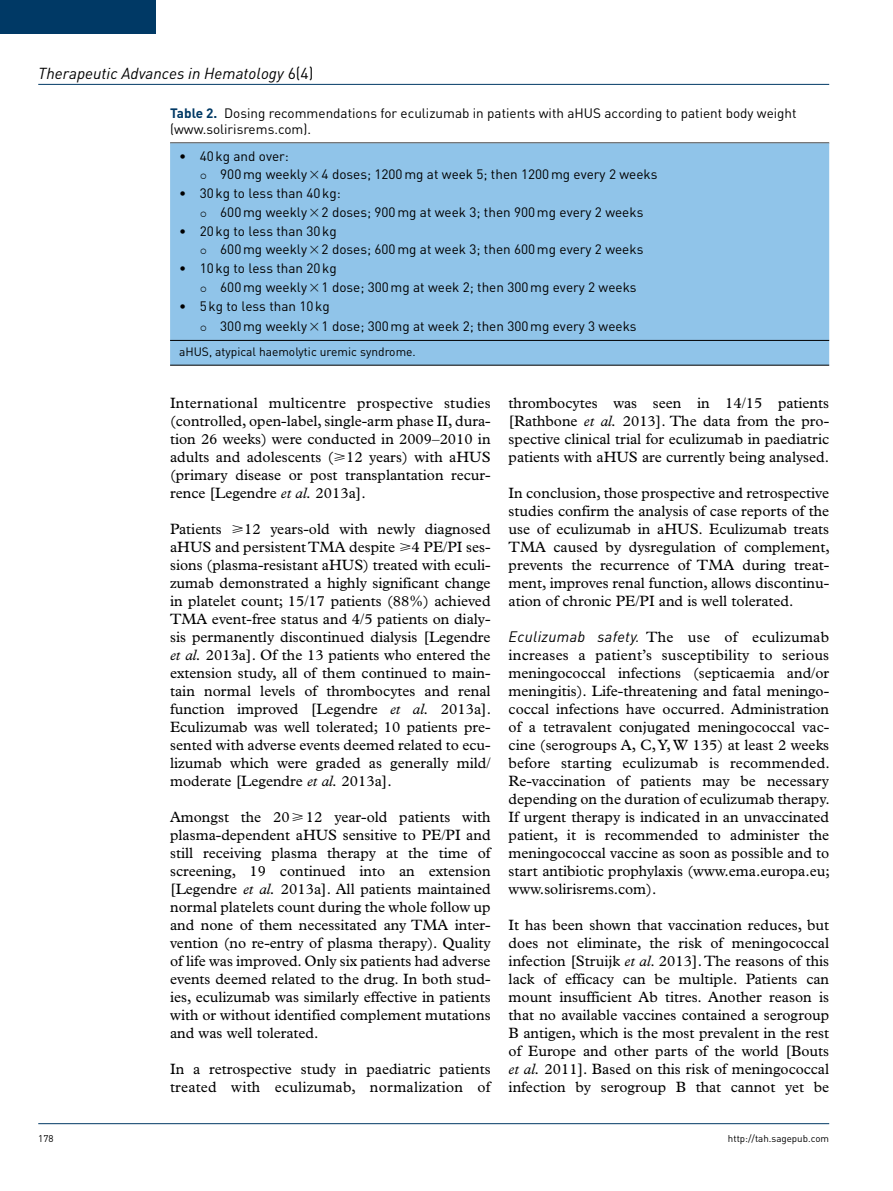
<style>
.page{position:relative;width:893px;height:1191px;background:#fff}
.page>*{position:absolute;margin:0;border:0;box-sizing:border-box;transform-origin:0 0}
.t1{font:italic 15.75px "DIN";color:#000}
.t2{font:15px/18px "Plantin Std";color:#000;text-align:justify}
.t3{font:13.5px/15.8px "DIN";color:#000}
.t4{font:12px "DIN";color:#000}
.t5{font:9.75px "DIN";color:#000}
.s1{font-style:normal}
.s2{font-weight:700;color:#003965}
.s3{font-style:italic}
.s4{font-family:"DIN";font-style:italic}
</style>
<div class="page">
<hr style="left:38px;top:84px;width:791px;height:1px;background:#003965">
<hr style="left:38px;top:1123px;width:791px;height:1px;background:#003965">
<div style="left:0;top:0;width:155px;height:34px;background:#003965"></div>
<div style="left:170px;top:143px;width:659px;height:222px;background:#90c4e9"></div>
<hr style="left:170px;top:340px;width:659px;height:1px;background:#000">
<hr style="left:170px;top:365px;width:659px;height:1px;background:#000">
<svg style="left:310px;top:171px;width:8px;height:8px"></svg>
<svg style="left:310px;top:208px;width:8px;height:8px"></svg>
<svg style="left:310px;top:246px;width:8px;height:8px"></svg>
<svg style="left:310px;top:283px;width:8px;height:8px"></svg>
<svg style="left:310px;top:323px;width:8px;height:8px"></svg>
<p class="t1" style="left:38px;top:63px;width:277px">Therapeutic Advances in Hematology <span class="s1">6(4)</span></p>
<p class="t3" style="left:170px;top:105px;width:628px"><span class="s2">Table 2.</span> Dosing recommendations for eculizumab in patients with aHUS according to patient body weight (www.solirisrems.com).</p>
<p class="t3" style="left:179px;top:148px;width:111px">• 40kg and over:</p>
<p class="t3" style="left:200px;top:166px;width:459px">○ 900mg weekly 4 doses; 1200mg at week 5; then 1200mg every 2 weeks</p>
<p class="t3" style="left:179px;top:185px;width:163px">• 30kg to less than 40kg:</p>
<p class="t3" style="left:200px;top:204px;width:445px">○ 600mg weekly 2 doses; 900mg at week 3; then 900mg every 2 weeks</p>
<p class="t3" style="left:179px;top:223px;width:159px">• 20kg to less than 30kg</p>
<p class="t3" style="left:200px;top:241px;width:445px">○ 600mg weekly 2 doses; 600mg at week 3; then 600mg every 2 weeks</p>
<p class="t3" style="left:179px;top:260px;width:159px">• 10kg to less than 20kg</p>
<p class="t3" style="left:200px;top:279px;width:438px">○ 600mg weekly 1 dose; 300mg at week 2; then 300mg every 2 weeks</p>
<p class="t3" style="left:179px;top:298px;width:152px">• 5kg to less than 10kg</p>
<p class="t3" style="left:200px;top:318px;width:438px">○ 300mg weekly 1 dose; 300mg at week 2; then 300mg every 3 weeks</p>
<p class="t4" style="left:179px;top:344px;width:238px">aHUS, atypical haemolytic uremic syndrome.</p>
<p class="t2" style="left:170px;top:394px;width:322px">International multicentre prospective studies (controlled, open-label, single-arm phase II, dura&shy;tion 26 weeks) were conducted in 2009–2010 in adults and adolescents (⩾12 years) with aHUS (primary disease or post transplantation recur&shy;rence [Legendre <span class="s3">et al.</span> 2013a].</p>
<p class="t2" style="left:170px;top:520px;width:323px">Patients ⩾12 years-old with newly diagnosed aHUS and persistent TMA despite ⩾4 PE/PI ses&shy;sions (plasma-resistant aHUS) treated with eculi&shy;zumab demonstrated a highly significant change in platelet count; 15/17 patients (88%) achieved TMA event-free status and 4/5 patients on dialy&shy;sis permanently discontinued dialysis [Legendre <span class="s3">et al.</span> 2013a]. Of the 13 patients who entered the extension study, all of them continued to main&shy;tain normal levels of thrombocytes and renal function improved [Legendre <span class="s3">et al.</span> 2013a].<br>Eculizumab was well tolerated; 10 patients pre&shy;sented with adverse events deemed related to ecu&shy;lizumab which were graded as generally mild/ moderate [Legendre <span class="s3">et al.</span> 2013a].</p>
<p class="t2" style="left:170px;top:808px;width:322px">Amongst the 20⩾12 year-old patients with plasma-dependent aHUS sensitive to PE/PI and still receiving plasma therapy at the time of screening, 19 continued into an extension [Legendre <span class="s3">et al.</span> 2013a]. All patients maintained normal platelets count during the whole follow up and none of them necessitated any TMA inter&shy;vention (no re-entry of plasma therapy). Quality of life was improved. Only six patients had adverse events deemed related to the drug. In both stud&shy;ies, eculizumab was similarly effective in patients with or without identified complement mutations and was well tolerated.</p>
<p class="t2" style="left:170px;top:1060px;width:322px">In a retrospective study in paediatric patients treated with eculizumab, normalization of</p>
<p class="t2" style="left:509px;top:394px;width:322px">thrombocytes was seen in 14/15 patients [Rathbone <span class="s3">et al.</span> 2013]. The data from the pro&shy;spective clinical trial for eculizumab in paediatric patients with aHUS are currently being analysed.</p>
<p class="t2" style="left:509px;top:484px;width:323px">In conclusion, those prospective and retrospective studies confirm the analysis of case reports of the use of eculizumab in aHUS. Eculizumab treats TMA caused by dysregulation of complement, prevents the recurrence of TMA during treat&shy;ment, improves renal function, allows discontinu&shy;ation of chronic PE/PI and is well tolerated.</p>
<p class="t2" style="left:509px;top:628px;width:323px"><span class="s4">Eculizumab safety.</span> The use of eculizumab increases a patient’s susceptibility to serious meningococcal infections (septicaemia and/or meningitis). Life-threatening and fatal meningo&shy;coccal infections have occurred. Administration of a tetravalent conjugated meningococcal vac&shy;cine (serogroups A, C, Y, W 135) at least 2 weeks before starting eculizumab is recommended.<br>Re-vaccination of patients may be necessary depending on the duration of eculizumab therapy.<br>If urgent therapy is indicated in an unvaccinated patient, it is recommended to administer the meningococcal vaccine as soon as possible and to start antibiotic prophylaxis (www.ema.europa.eu; www.solirisrems.com).</p>
<p class="t2" style="left:509px;top:916px;width:322px">It has been shown that vaccination reduces, but does not eliminate, the risk of meningococcal infection [Struijk <span class="s3">et al</span>. 2013]. The reasons of this lack of efficacy can be multiple. Patients can mount insufficient Ab titres. Another reason is that no available vaccines contained a serogroup B antigen, which is the most prevalent in the rest of Europe and other parts of the world [Bouts <span class="s3">et al.</span> 2011]. Based on this risk of meningococcal infection by serogroup B that cannot yet be</p>
<p class="t5" style="left:38px;top:1132px;width:17px">178</p>
<p class="t5" style="left:728px;top:1132px;width:103px">http://tah.sagepub.com</p>
</div>
